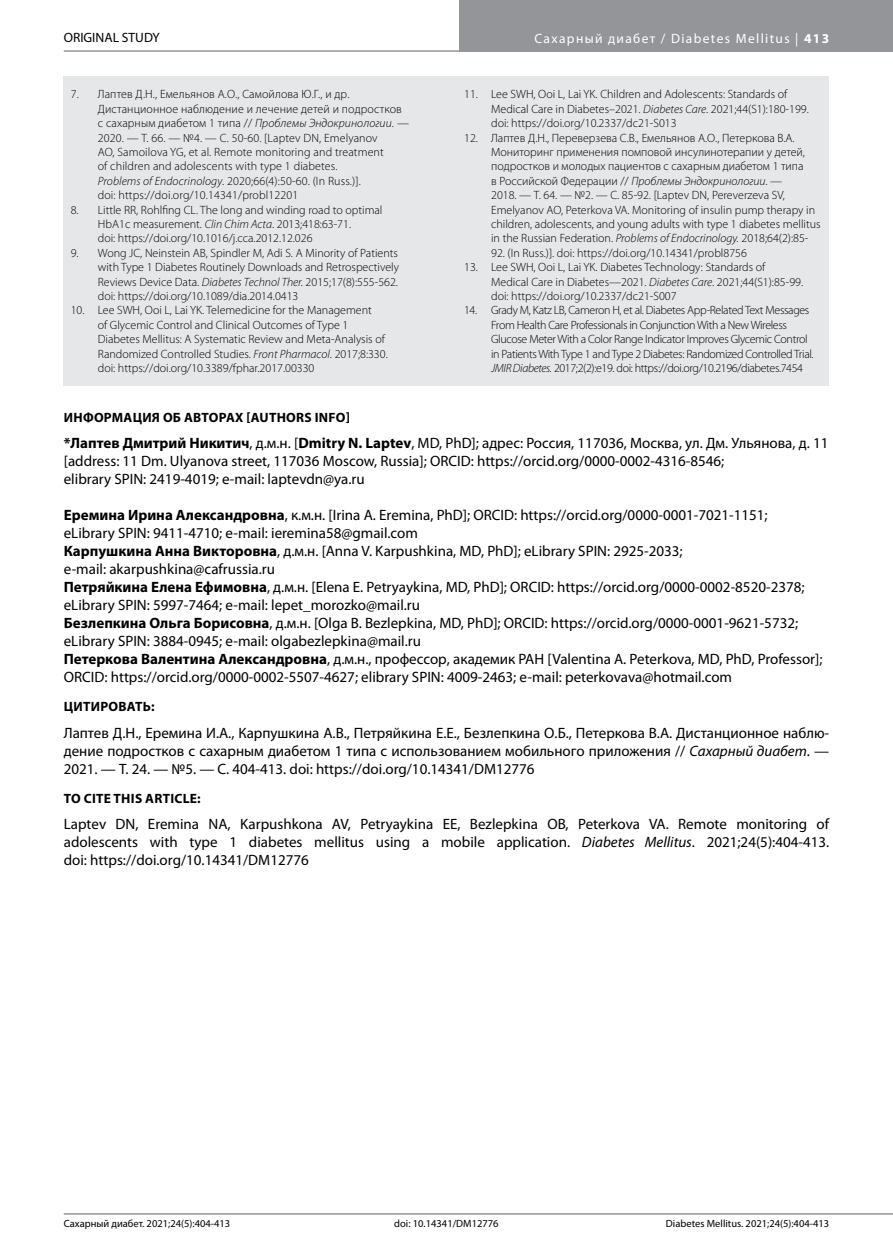
<style>
.page{position:relative;width:893px;height:1255px;background:#fff}
.page>*{position:absolute;margin:0;border:0;box-sizing:border-box;transform-origin:0 0}
.t1{font:15px/18px "Myriad Pro";color:#000}
.t2{font:700 13.5px "Myriad Pro";letter-spacing:.02em;color:#000}
.t3{font:13.5px "Myriad Pro";letter-spacing:.1em;color:#fff}
.t4{font:13.5px "Myriad Pro";color:#000}
.t5{font:300 12px/14.4px "Myriad Pro";color:#000}
.t6{font:300 12px/14.4px "Myriad Pro";letter-spacing:-.03em;color:#000}
.t7{font:10.5px "Myriad Pro";color:#000}
.s1{font-weight:700}
.s2{font-style:italic}
</style>
<div class="page">
<div style="left:459px;top:0;width:434px;height:51px;background:#939598"></div>
<hr style="left:64px;top:50px;width:829px;height:2px;background:#939598">
<hr style="left:64px;top:1213px;width:829px;height:1px;background:#939598">
<div style="left:64px;top:77px;width:765px;height:309px;background:#e6e7e8"></div>
<p class="t4" style="left:64px;top:29px;width:98px">ORIGINAL STUDY</p>
<p class="t3" style="left:534px;top:30px;width:296px">Сахарный диабет / Diabetes Mellitus | <span class="s1">413</span></p>
<p class="t5" style="left:98px;top:87px;width:313px;text-indent:-27px">7. Лаптев Д.Н., Емельянов А.О., Самойлова Ю.Г., и др.<br>Дистанционное наблюдение и лечение детей и подростков с сахарным диабетом 1 типа // <span class="s2">Проблемы Эндокринологии.</span> — 2020. — Т. 66. — №4. — С. 50-60. [Laptev DN, Emelyanov<br>AO, Samoilova YG, et al. Remote monitoring and treatment<br>of children and adolescents with type 1 diabetes.<br><span class="s2">Problems of Endocrinology</span>. 2020;66(4):50-60. (In Russ.)].<br>doi: https://doi.org/10.14341/probl12201</p>
<p class="t5" style="left:98px;top:202px;width:286px;text-indent:-27px">8. Little RR, Rohlfing CL. The long and winding road to optimal<br>HbA1c measurement. <span class="s2">Clin Chim Acta</span>. 2013;418:63-71.<br>doi: https://doi.org/10.1016/j.cca.2012.12.026</p>
<p class="t5" style="left:98px;top:245px;width:303px;text-align:justify;text-indent:-27px">9. Wong JC, Neinstein AB, Spindler M, Adi S. A Minority of Patients with Type 1 Diabetes Routinely Downloads and Retrospectively Reviews Device Data. <span class="s2">Diabetes Technol Ther.</span> 2015;17(8):555-562. doi: https://doi.org/10.1089/dia.2014.0413</p>
<p class="t5" style="left:98px;top:303px;width:291px;text-indent:-27px">10. Lee SWH, Ooi L, Lai YK. Telemedicine for the Management<br>of Glycemic Control and Clinical Outcomes of Type 1<br>Diabetes Mellitus: A Systematic Review and Meta-Analysis of Randomized Controlled Studies. <span class="s2">Front Pharmacol</span>. 2017;8:330. doi: https://doi.org/10.3389/fphar.2017.00330</p>
<p class="t5" style="left:491px;top:87px;width:319px;text-indent:-27px">11. Lee SWH, Ooi L, Lai YK. Children and Adolescents: Standards of<br>Medical Care in Diabetes–2021. <span class="s2">Diabetes Care</span>. 2021;44(S1):180-199. doi: https://doi.org/10.2337/dc21-S013</p>
<p class="t5" style="left:491px;top:130px;width:331px;text-indent:-27px">12. Лаптев Д.Н., Переверзева С.В., Емельянов А.О., Петеркова В.А.<br>Мониторинг применения помповой инсулинотерапии у детей, подростков и молодых пациентов с сахарным диабетом 1 типа<br>в Российской Федерации // <span class="s2">Проблемы Эндокринологии</span>. —<br>2018. — Т. 64. — №2. — С. 85-92. [Laptev DN, Pereverzeva SV, Emelyanov AO, Peterkova VA. Monitoring of insulin pump therapy in children, adolescents, and young adults with type 1 diabetes mellitus in the Russian Federation. <span class="s2">Problems of Endocrinology.</span> 2018;64(2):85-</p>
<p class="t5" style="left:491px;top:245px;width:257px">92. (In Russ.)]. doi: https://doi.org/10.14341/probl8756</p>
<p class="t5" style="left:491px;top:260px;width:313px;text-indent:-27px">13. Lee SWH, Ooi L, Lai YK. Diabetes Technology: Standards of<br>Medical Care in Diabetes—2021. <span class="s2">Diabetes Care</span>. 2021;44(S1):85-99. doi: https://doi.org/10.2337/dc21-S007</p>
<p class="t6" style="left:491px;top:303px;width:324px;text-indent:-27px">14. Grady M, Katz LB, Cameron H, et al. Diabetes App-Related Text Messages From Health Care Professionals in Conjunction With a New Wireless Glucose Meter With a Color Range Indicator Improves Glycemic Control in Patients With Type 1 and Type 2 Diabetes: Randomized Controlled Trial.<br><span class="s2">JMIR Diabetes.</span> 2017;2(2):e19. doi: https://doi.org/10.2196/diabetes.7454</p>
<p class="t2" style="left:64px;top:408px;width:288px">ИНФОРМАЦИЯ ОБ АВТОРАХ [AUTHORS INFO]</p>
<p class="t1" style="left:64px;top:434px;width:766px"><span class="s1">*Лаптев Дмитрий Никитич</span>, д.м.н. [<span class="s1">Dmitry N. Laptev</span>, MD, PhD]; адрес: Россия, 117036, Москва, ул. Дм. Ульянова, д. 11 [address: 11 Dm. Ulyanova street, 117036 Moscow, Russia]; ORCID: https://orcid.org/0000-0002-4316-8546;<br>elibrary SPIN: 2419-4019; e-mail: laptevdn@ya.ru</p>
<p class="t1" style="left:64px;top:506px;width:760px"><span class="s1">Еремина Ирина Александровна</span>, к.м.н. [Irina A. Eremina, PhD]; ORCID: https://orcid.org/0000-0001-7021-1151;<br>eLibrary SPIN: 9411-4710; e-mail: ieremina58@gmail.com<br><span class="s1">Карпушкина Анна Викторовна</span>, д.м.н. [Anna V. Karpushkina, MD, PhD]; eLibrary SPIN: 2925-2033;<br>e-mail: akarpushkina@cafrussia.ru<br><span class="s1">Петряйкина Елена Ефимовна</span>, д.м.н. [Elena E. Petryaykina, MD, PhD]; ORCID: https://orcid.org/0000-0002-8520-2378; eLibrary SPIN: 5997-7464; e-mail: lepet_morozko@mail.ru<br><span class="s1">Безлепкина Ольга Борисовна</span>, д.м.н. [Olga B. Bezlepkina, MD, PhD]; ORCID: https://orcid.org/0000-0001-9621-5732; eLibrary SPIN: 3884-0945; e-mail: olgabezlepkina@mail.ru<br><span class="s1">Петеркова Валентина Александровна</span>, д.м.н., профессор, академик РАН [Valentina A. Peterkova, MD, PhD, Professor]; ORCID: https://orcid.org/0000-0002-5507-4627; elibrary SPIN: 4009-2463; e-mail: peterkovava@hotmail.com</p>
<p class="t2" style="left:64px;top:698px;width:92px">ЦИТИРОВАТЬ:</p>
<p class="t1" style="left:64px;top:723px;width:767px;text-align:justify">Лаптев Д.Н., Еремина И.А., Карпушкина А.В., Петряйкина Е.Е., Безлепкина О.Б., Петеркова В.А. Дистанционное наблю&shy;дение подростков с сахарным диабетом 1 типа с использованием мобильного приложения // <span class="s2">Сахарный диабет</span>. — 2021. — Т. 24. — №5. — С. 404-413. doi: https://doi.org/10.14341/DM12776</p>
<p class="t2" style="left:64px;top:789px;width:138px">TO CITE THIS ARTICLE:</p>
<p class="t1" style="left:64px;top:815px;width:767px;text-align:justify">Laptev DN, Eremina NA, Karpushkona AV, Petryaykina EE, Bezlepkina OB, Peterkova VA. Remote monitoring of adolescents with type 1 diabetes mellitus using a mobile application. <span class="s2">Diabetes Mellitus</span>. 2021;24(5):404-413. doi: https://doi.org/10.14341/DM12776</p>
<p class="t7" style="left:64px;top:1216px;width:168px">Сахарный диабет. 2021;24(5):404-413</p>
<p class="t7" style="left:394px;top:1216px;width:106px">doi: 10.14341/DM12776</p>
<p class="t7" style="left:666px;top:1216px;width:165px">Diabetes Mellitus. 2021;24(5):404-413</p>
</div>
